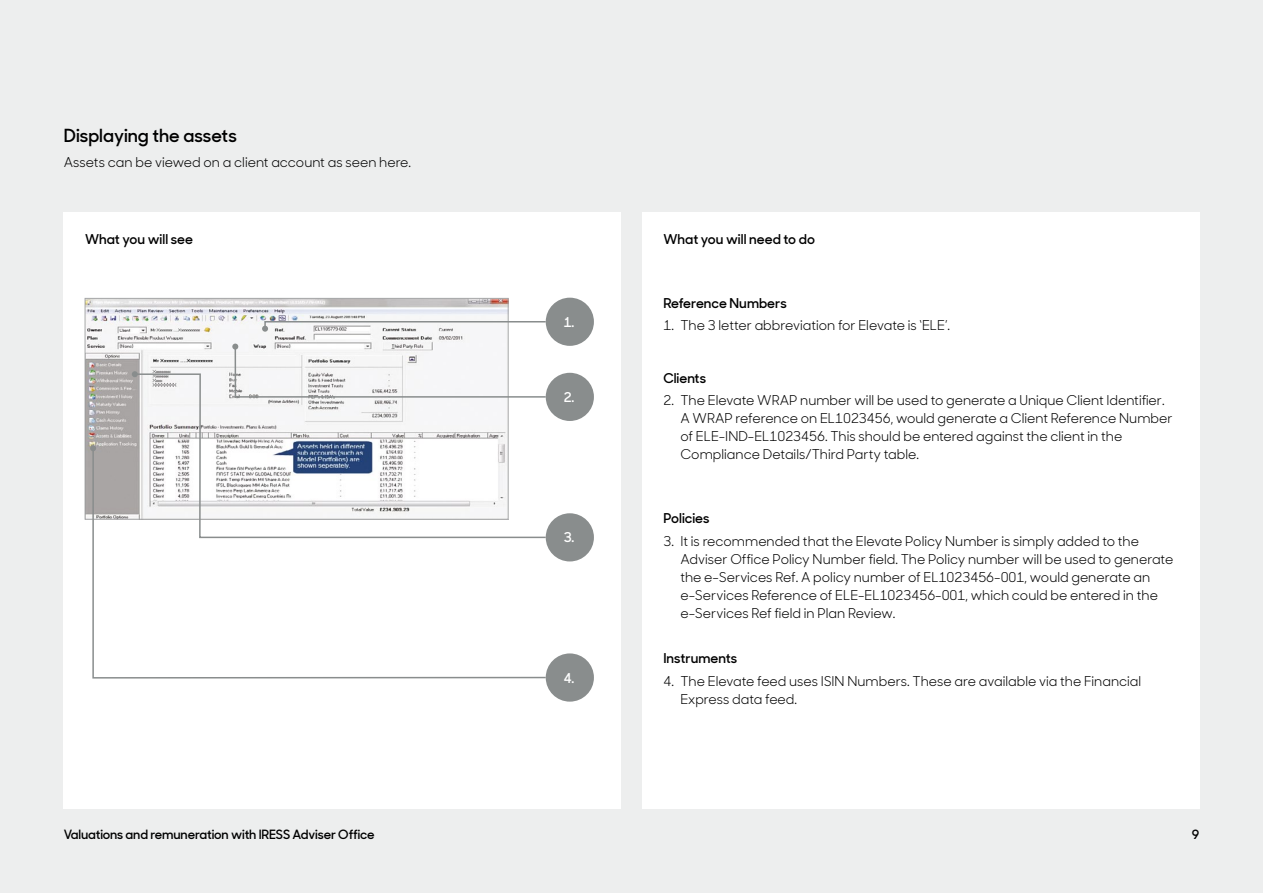
<style>
.page{position:relative;width:1263px;height:893px;background:#edeeee}
.page>*{position:absolute;margin:0;border:0;box-sizing:border-box;transform-origin:0 0}
.t1{font:600 18px "Sharp Sans Display No 1";color:#000}
.t2{font:13.5px/18px "Sharp Sans Display No 1";color:#000}
.t3{font:600 13.5px "Sharp Sans Display No 1";color:#000}
.t4{font:600 13.5px "Sharp Sans Display No 1";color:#fff}
.t5{font:600 12.75px "Sharp Sans Display No 1";letter-spacing:-.01em;color:#000}
</style>
<div class="page">
<div style="left:64px;top:213px;width:557px;height:596px;background:#fff"></div>
<div style="left:642px;top:213px;width:557px;height:596px;background:#fff"></div>
<img style="left:87px;top:300px;width:419px;height:217px">
<svg style="left:262px;top:320px;width:285px;height:12px"></svg>
<div style="left:546px;top:298px;width:48px;height:48px;background:#898d8d;border-radius:50%"></div>
<svg style="left:133px;top:373px;width:414px;height:74px"></svg>
<svg style="left:132px;top:371px;width:6px;height:6px"></svg>
<div style="left:546px;top:513px;width:48px;height:48px;background:#898d8d;border-radius:50%"></div>
<svg style="left:232px;top:344px;width:315px;height:54px"></svg>
<div style="left:546px;top:373px;width:48px;height:48px;background:#898d8d;border-radius:50%"></div>
<svg style="left:92px;top:447px;width:455px;height:232px"></svg>
<svg style="left:90px;top:445px;width:6px;height:6px"></svg>
<div style="left:546px;top:653px;width:48px;height:49px;background:#898d8d;border-radius:50%"></div>
<h1 class="t1" style="left:64px;top:122px;width:175px">Displaying the assets</h1>
<p class="t2" style="left:64px;top:152px;width:349px">Assets can be viewed on a client account as seen here.</p>
<p class="t3" style="left:85px;top:229px;width:110px">What you will see</p>
<p class="t3" style="left:663px;top:229px;width:153px">What you will need to do</p>
<p class="t4" style="left:564px;top:311px;width:12px">1.</p>
<p class="t4" style="left:564px;top:387px;width:12px">2.</p>
<p class="t4" style="left:564px;top:527px;width:12px">3.</p>
<p class="t4" style="left:564px;top:667px;width:12px">4.</p>
<p class="t3" style="left:663px;top:292px;width:125px">Reference Numbers</p>
<p class="t2" style="left:663px;top:315px;width:288px">1. The 3 letter abbreviation for Elevate is ‘ELE’.</p>
<p class="t3" style="left:663px;top:368px;width:44px">Clients</p>
<p class="t2" style="left:680px;top:390px;width:494px;text-indent:-17px">2. The Elevate WRAP number will be used to generate a Unique Client Identifier.<br>A WRAP reference on EL1023456, would generate a Client Reference Number of ELE-IND-EL1023456. This should be entered against the client in the Compliance Details/Third Party table.</p>
<p class="t3" style="left:663px;top:508px;width:48px">Policies</p>
<p class="t2" style="left:680px;top:531px;width:494px;text-indent:-17px">3. It is recommended that the Elevate Policy Number is simply added to the Adviser Office Policy Number field. The Policy number will be used to generate the e-Services Ref. A policy number of EL1023456-001, would generate an e-Services Reference of ELE-EL1023456-001, which could be entered in the e-Services Ref field in Plan Review.</p>
<p class="t3" style="left:663px;top:648px;width:75px">Instruments</p>
<p class="t2" style="left:680px;top:671px;width:462px;text-indent:-17px">4. The Elevate feed uses ISIN Numbers. These are available via the Financial<br>Express data feed.</p>
<p class="t5" style="left:64px;top:824px;width:312px">Valuations and remuneration with IRESS Adviser Office</p>
<p class="t5" style="left:1192px;top:824px;width:9px">9</p>
</div>
